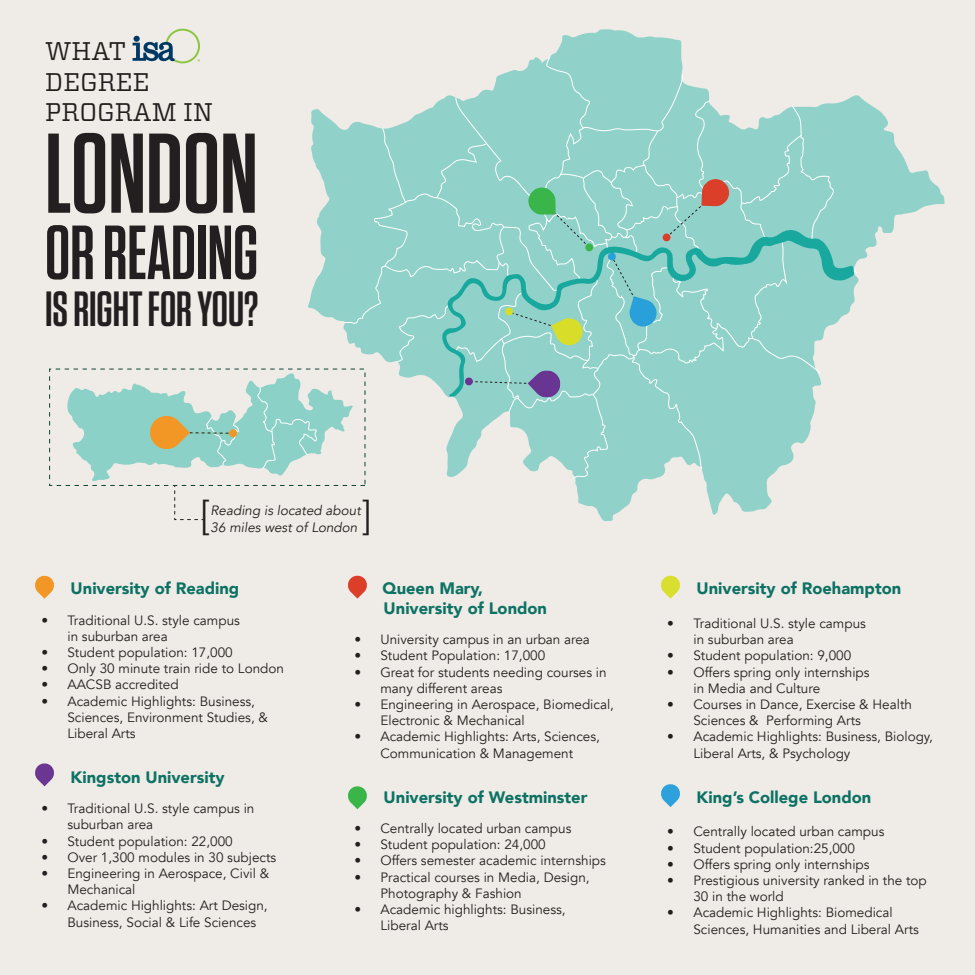
<style>
.page{position:relative;width:975px;height:975px;background:#efebe6}
.page>*{position:absolute;margin:0;border:0;box-sizing:border-box;transform-origin:0 0}
.t1{font:600 113.1px "Tungsten Narrow";color:#231f20}
.t2{font:600 76.5px "Tungsten Narrow";color:#231f20}
.t3{font:600 49.35px "Tungsten Narrow";color:#231f20}
.t4{font:300 39.9px "Avenir";color:#231f20}
.t5{font:25.5px "Vitesse";color:#231f20}
.t6{font:900 16.5px "Avenir";color:#0c7264}
.t7{font:13.5px/16.2px "Avenir";color:#231f20}
.t8{font:italic 13.5px "Avenir";color:#231f20}
</style>
<div class="page">
<svg style="left:858px;top:95px;width:87px;height:187px"></svg>
<svg style="left:348px;top:575px;width:19px;height:24px"></svg>
<svg style="left:661px;top:575px;width:19px;height:24px"></svg>
<svg style="left:661px;top:784px;width:19px;height:23px"></svg>
<svg style="left:348px;top:786px;width:19px;height:23px"></svg>
<svg style="left:35px;top:763px;width:19px;height:23px"></svg>
<svg style="left:35px;top:575px;width:19px;height:24px"></svg>
<svg style="left:67px;top:29px;width:791px;height:492px"></svg>
<p class="t5" style="left:45px;top:34px;width:83px">WHAT</p>
<p class="t5" style="left:45px;top:64px;width:106px">DEGREE</p>
<p class="t5" style="left:45px;top:95px;width:169px">PROGRAM IN</p>
<p class="t1" style="left:45px;top:116px;width:214px">LONDON</p>
<p class="t2" style="left:45px;top:214px;width:215px">OR READING</p>
<p class="t3" style="left:45px;top:284px;width:215px">ISRIGHT FOR YOU?</p>
<p class="t4" style="left:200px;top:492px;width:12px">[</p>
<p class="t8" style="left:211px;top:503px;width:152px">Reading is located about</p>
<p class="t8" style="left:211px;top:519px;width:148px">36 miles west of London</p>
<p class="t6" style="left:71px;top:575px;width:170px">University of Reading</p>
<p class="t7" style="left:67px;top:612px;width:174px;text-indent:-26px">• Traditional U.S. style campus in suburban area</p>
<p class="t7" style="left:41px;top:644px;width:193px">• Student population: 17,000</p>
<p class="t7" style="left:41px;top:661px;width:244px">• Only 30 minute train ride to London</p>
<p class="t7" style="left:41px;top:677px;width:139px">• AACSB accredited</p>
<p class="t7" style="left:67px;top:693px;width:202px;text-indent:-26px">• Academic Highlights: Business,<br>Sciences, Environment Studies, &amp;<br>Liberal Arts</p>
<p class="t6" style="left:71px;top:763px;width:156px">Kingston University</p>
<p class="t7" style="left:67px;top:801px;width:189px;text-indent:-26px">• Traditional U.S. style campus in suburban area</p>
<p class="t7" style="left:41px;top:833px;width:193px">• Student population: 22,000</p>
<p class="t7" style="left:41px;top:849px;width:236px">• Over 1,300 modules in 30 subjects</p>
<p class="t7" style="left:67px;top:866px;width:203px;text-indent:-26px">• Engineering in Aerospace, Civil &amp;<br>Mechanical</p>
<p class="t7" style="left:67px;top:898px;width:202px;text-indent:-26px">• Academic Highlights: Art Design,<br>Business, Social &amp; Life Sciences</p>
<p class="t6" style="left:383px;top:574px;width:102px">Queen Mary,</p>
<p class="t6" style="left:384px;top:594px;width:165px">University of London</p>
<p class="t7" style="left:354px;top:632px;width:237px">• University campus in an urban area</p>
<p class="t7" style="left:354px;top:648px;width:192px">• Student Population: 17,000</p>
<p class="t7" style="left:380px;top:664px;width:228px;text-indent:-26px">• Great for students needing courses in many different areas</p>
<p class="t7" style="left:380px;top:697px;width:235px;text-indent:-26px">• Engineering in Aerospace, Biomedical,<br>Electronic &amp; Mechanical</p>
<p class="t7" style="left:354px;top:729px;width:247px;text-align:center">• Academic Highlights: Arts, Sciences,<br>Communication &amp; Management</p>
<p class="t6" style="left:384px;top:783px;width:205px">University of Westminster</p>
<p class="t7" style="left:354px;top:820px;width:219px">• Centrally located urban campus</p>
<p class="t7" style="left:354px;top:837px;width:193px">• Student population: 24,000</p>
<p class="t7" style="left:354px;top:853px;width:253px">• Offers semester academic internships</p>
<p class="t7" style="left:380px;top:869px;width:211px;text-indent:-26px">• Practical courses in Media, Design,<br>Photography &amp; Fashion</p>
<p class="t7" style="left:380px;top:901px;width:187px;text-indent:-26px">• Academic highlights: Business,<br>Liberal Arts</p>
<p class="t6" style="left:697px;top:574px;width:206px">University of Roehampton</p>
<p class="t7" style="left:693px;top:615px;width:174px;text-indent:-26px">• Traditional U.S. style campus in suburban area</p>
<p class="t7" style="left:667px;top:648px;width:185px">• Student population: 9,000</p>
<p class="t7" style="left:693px;top:664px;width:178px;text-indent:-26px">• Offers spring only internships in Media and Culture</p>
<p class="t7" style="left:693px;top:696px;width:220px;text-indent:-26px">• Courses in Dance, Exercise &amp; Health<br>Sciences &amp; Performing Arts</p>
<p class="t7" style="left:693px;top:729px;width:241px;text-indent:-26px">• Academic Highlights: Business, Biology,<br>Liberal Arts, &amp; Psychology</p>
<p class="t6" style="left:697px;top:783px;width:176px">King’s College London</p>
<p class="t7" style="left:667px;top:824px;width:219px">• Centrally located urban campus</p>
<p class="t7" style="left:667px;top:840px;width:189px">• Student population:25,000</p>
<p class="t7" style="left:667px;top:856px;width:204px">• Offers spring only internships</p>
<p class="t7" style="left:693px;top:873px;width:235px;text-indent:-26px">• Prestigious university ranked in the top<br>30 in the world</p>
<p class="t7" style="left:693px;top:905px;width:227px;text-indent:-26px">• Academic Highlights: Biomedical<br>Sciences, Humanities and Liberal Arts</p>
</div>
